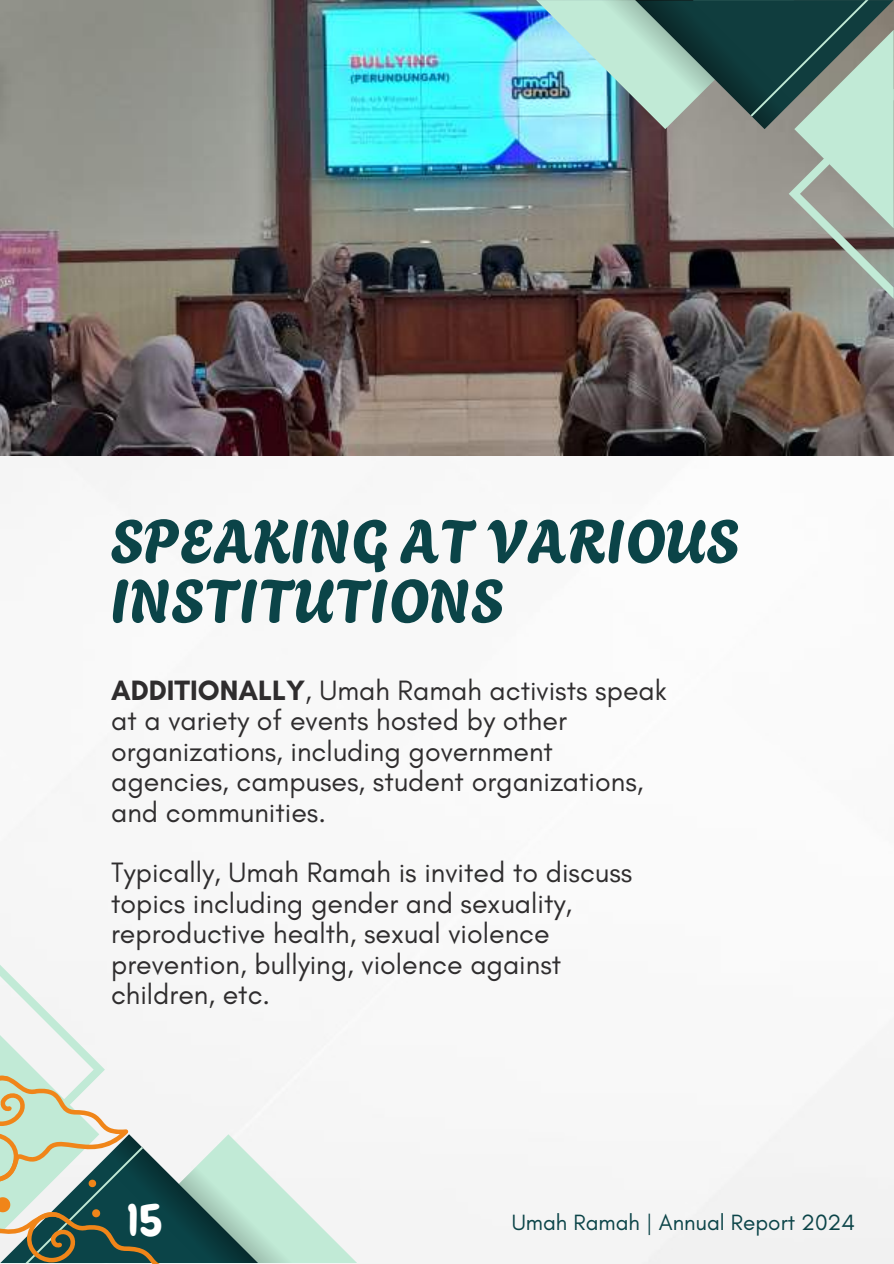
<style>
.page{position:relative;width:894px;height:1264px;background:#fff}
.page>*{position:absolute;margin:0;border:0;box-sizing:border-box;transform-origin:0 0}
.t1{font:60px/59.7px "Agbalumo";color:#0b4448}
.t2{font:45px "Chewy";color:#fff}
.t3{font:28.5px/30.3px "Glacial Indifference";color:#2f2d2e}
.t4{font:22.5px "Glacial Indifference";color:#0b4448}
.s1{font-weight:700}
</style>
<div class="page">
<img style="left:0;top:455px;width:893px;height:808px">
<img style="left:0;top:0;width:893px;height:455px">
<img style="left:536px;top:1px;width:357px;height:298px">
<svg style="left:0;top:964px;width:357px;height:299px"></svg>
<h1 class="t1" style="left:111px;top:505px;width:629px">SPEAKING AT VARIOUS<br>INSTITUTIONS</h1>
<p class="t3" style="left:111px;top:675px;width:557px"><span class="s1">ADDITIONALLY</span>, Umah Ramah activists speak at a variety of events hosted by other organizations, including government agencies, campuses, student organizations, and communities.</p>
<p class="t3" style="left:111px;top:857px;width:522px">Typically, Umah Ramah is invited to discuss topics including gender and sexuality, reproductive health, sexual violence prevention, bullying, violence against children, etc.</p>
<h2 class="t2" style="left:127px;top:1192px;width:37px">15</h2>
<p class="t4" style="left:511px;top:1208px;width:344px">Umah Ramah | Annual Report 2024</p>
</div>
